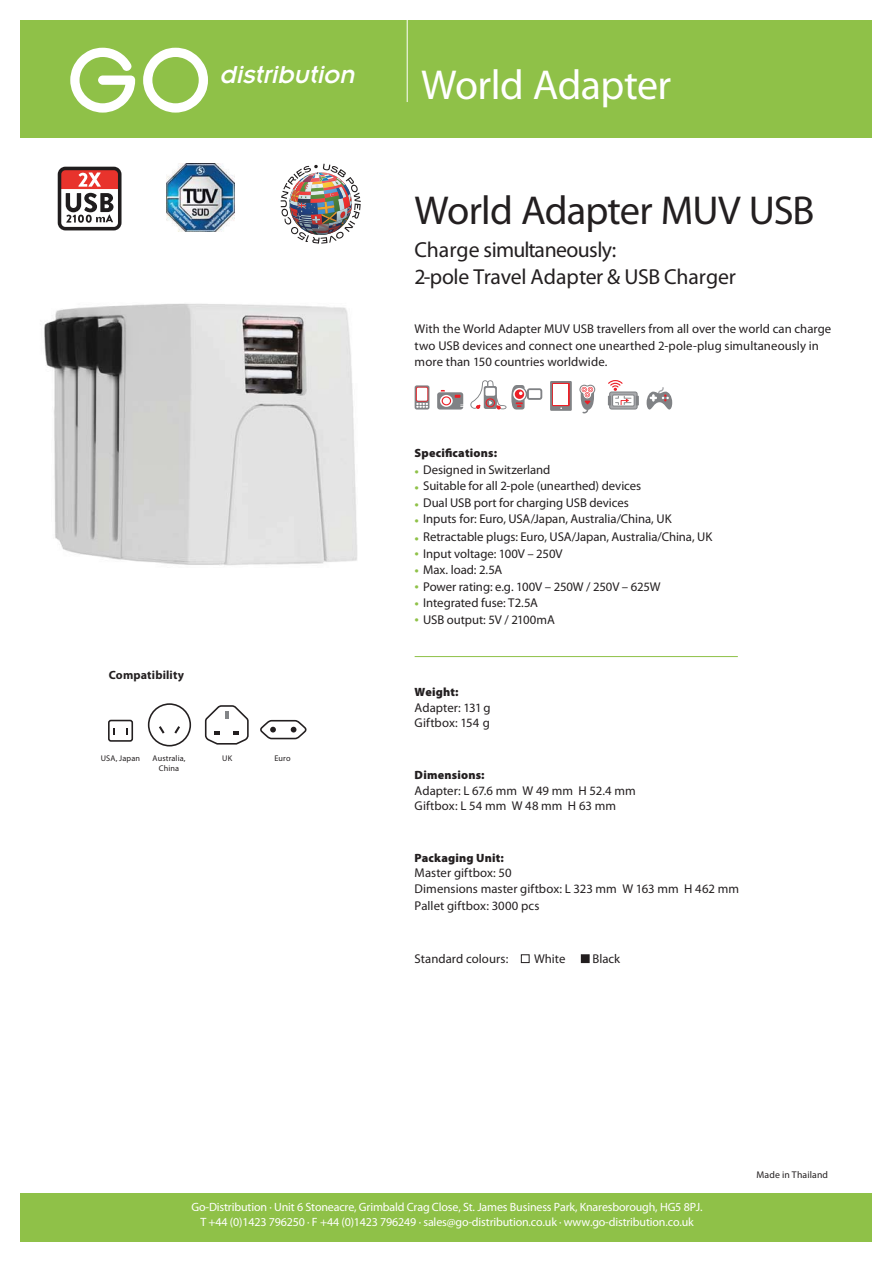
<style>
.page{position:relative;width:893px;height:1263px;background:#fff}
.page>*{position:absolute;margin:0;border:0;box-sizing:border-box;transform-origin:0 0}
.t1{font:132.45px "Spheroids XBRK";color:#fff}
.t2{font:42px "Myriad Pro";letter-spacing:-.01em;color:#fff}
.t3{font:40.5px "Myriad Pro";letter-spacing:-.02em;color:#231f20}
.t4{font:italic 25.2px "Dance";color:#fff}
.t5{font:500 21.75px/27px "Sackers Gothic";letter-spacing:-.015em;color:#231f20}
.t6{font:12.75px/16.5px "Myriad Pro";color:#231f20}
.t7{font:12px/14.4px "Myriad Pro";letter-spacing:-.015em;color:#fff;text-align:center}
.t8{font:900 12px "Myriad Pro";letter-spacing:.015em;color:#231f20}
.t9{font:700 12px "Myriad Pro";letter-spacing:.015em;color:#231f20}
.t10{font:9.75px "Myriad Pro";letter-spacing:.015em;color:#231f20}
.t11{font:8.25px "Myriad Pro";letter-spacing:.015em;color:#231f20}
.t12{font:7.5px "Arial";color:#8fc148}
.s1{font-family:"Arial";font-size:7.5px;color:#8fc148}
</style>
<div class="page">
<img style="left:44px;top:303px;width:313px;height:262px">
<div style="left:20px;top:20px;width:852px;height:117px;background:#8fc148"></div>
<hr style="left:407px;top:17px;width:1px;height:85px;background:#fff">
<div style="left:20px;top:1193px;width:852px;height:49px;background:#8fc148"></div>
<svg style="left:579px;top:385px;width:16px;height:28px"></svg>
<svg style="left:470px;top:380px;width:72px;height:30px"></svg>
<div style="left:529px;top:390px;width:11px;height:8px;background:#fff"></div>
<svg style="left:437px;top:390px;width:26px;height:20px"></svg>
<svg style="left:440px;top:395px;width:13px;height:12px"></svg>
<svg style="left:442px;top:396px;width:9px;height:9px"></svg>
<div style="left:443px;top:398px;width:7px;height:6px;background:#fff;border-radius:50%"></div>
<svg style="left:415px;top:385px;width:14px;height:25px"></svg>
<svg style="left:416px;top:387px;width:12px;height:21px"></svg>
<div style="left:417px;top:388px;width:10px;height:13px;background:#fff"></div>
<div style="left:550px;top:381px;width:22px;height:30px;background:#808285"></div>
<div style="left:552px;top:383px;width:18px;height:23px;background:#ec2027"></div>
<div style="left:553px;top:384px;width:15px;height:21px;background:#fff"></div>
<svg style="left:608px;top:380px;width:31px;height:30px"></svg>
<svg style="left:646px;top:387px;width:26px;height:23px"></svg>
<div style="left:148px;top:703px;width:43px;height:44px;border:2px solid #231f20;border-radius:50%"></div>
<svg style="left:159px;top:726px;width:6px;height:8px"></svg>
<svg style="left:174px;top:726px;width:6px;height:8px"></svg>
<svg style="left:260px;top:719px;width:47px;height:21px"></svg>
<div style="left:108px;top:720px;width:25px;height:22px;border:2px solid #231f20;border-radius:2px"></div>
<svg style="left:204px;top:705px;width:45px;height:40px"></svg>
<hr style="left:415px;top:656px;width:323px;height:1px;background:#8fc148">
<div style="left:521px;top:954px;width:8px;height:9px;border:1px solid #231f20"></div>
<div style="left:581px;top:955px;width:8px;height:8px;background:#221e1f"></div>
<div style="left:581px;top:954px;width:8px;height:9px;border:1px solid #231f20"></div>
<svg style="left:58px;top:167px;width:63px;height:63px"></svg>
<img style="left:281px;top:164px;width:80px;height:80px">
<img style="left:166px;top:164px;width:68px;height:68px">
<h1 class="t1" style="left:66px;top:3px;width:147px">Go</h1>
<h3 class="t4" style="left:219px;top:60px;width:136px">distribution</h3>
<p class="t9" style="left:109px;top:668px;width:77px">Compatibility</p>
<p class="t11" style="left:101px;top:755px;width:41px">USA, Japan</p>
<p class="t11" style="left:153px;top:755px;width:34px">Australia,</p>
<p class="t11" style="left:222px;top:755px;width:11px">UK</p>
<p class="t11" style="left:274px;top:755px;width:18px">Euro</p>
<p class="t11" style="left:159px;top:765px;width:22px">China</p>
<h2 class="t2" style="left:421px;top:69px;width:252px">World Adapter</h2>
<h3 class="t3" style="left:415px;top:195px;width:401px">World Adapter MUV USB</h3>
<h3 class="t5" style="left:415px;top:237px;width:323px">Charge simultaneously:<br>2-pole Travel Adapter &amp; USB Charger</h3>
<p class="t6" style="left:415px;top:322px;width:418px">With the World Adapter MUV USB travellers from all over the world can charge two USB devices and connect one unearthed 2-pole-plug simultaneously in more than 150 countries worldwide.</p>
<p class="t8" style="left:415px;top:446px;width:84px">Specifications:</p>
<p class="t6" style="left:415px;top:462px;width:137px"><span class="s1">●</span> Designed in Switzerland</p>
<p class="t6" style="left:415px;top:479px;width:228px"><span class="s1">●</span> Suitable for all 2-pole (unearthed) devices</p>
<p class="t6" style="left:415px;top:495px;width:216px"><span class="s1">●</span> Dual USB port for charging USB devices</p>
<p class="t6" style="left:415px;top:512px;width:258px"><span class="s1">●</span> Inputs for: Euro, USA/Japan, Australia/China, UK</p>
<p class="t12" style="left:415px;top:549px;width:6px">●</p>
<p class="t6" style="left:423px;top:530px;width:291px">Retractable plugs: Euro, USA/Japan, Australia/China, UK</p>
<p class="t12" style="left:415px;top:534px;width:6px">●</p>
<p class="t6" style="left:423px;top:546px;width:141px">Input voltage: 100V – 250V</p>
<p class="t6" style="left:423px;top:563px;width:81px">Max. load: 2.5A</p>
<p class="t12" style="left:415px;top:566px;width:6px">●</p>
<p class="t6" style="left:423px;top:579px;width:239px">Power rating: e.g. 100V – 250W / 250V – 625W</p>
<p class="t12" style="left:415px;top:582px;width:6px">●</p>
<p class="t6" style="left:423px;top:596px;width:116px">Integrated fuse: T2.5A</p>
<p class="t12" style="left:415px;top:599px;width:6px">●</p>
<p class="t6" style="left:423px;top:612px;width:133px">USB output: 5V / 2100mA</p>
<p class="t12" style="left:415px;top:615px;width:6px">●</p>
<p class="t8" style="left:415px;top:685px;width:46px">Weight:</p>
<p class="t6" style="left:415px;top:701px;width:77px;line-height:15px">Adapter: 131 g<br>Giftbox: 154 g</p>
<p class="t8" style="left:415px;top:768px;width:72px">Dimensions:</p>
<p class="t6" style="left:415px;top:784px;width:222px;line-height:15px">Adapter: L 67.6 mm W 49 mm H 52.4 mm<br>Giftbox: L 54 mm W 48 mm H 63 mm</p>
<p class="t8" style="left:415px;top:851px;width:91px">Packaging Unit:</p>
<p class="t6" style="left:415px;top:865px;width:326px">Master giftbox: 50<br>Dimensions master giftbox: L 323 mm W 163 mm H 462 mm<br>Pallet giftbox: 3000 pcs</p>
<p class="t6" style="left:415px;top:951px;width:95px">Standard colours:</p>
<p class="t6" style="left:534px;top:951px;width:33px">White</p>
<p class="t6" style="left:592px;top:951px;width:29px">Black</p>
<p class="t10" style="left:757px;top:1171px;width:73px">Made in Thailand</p>
<p class="t7" style="left:191px;top:1201px;width:513px">Go-Distribution · Unit 6 Stoneacre, Grimbald Crag Close, St. James Business Park, Knaresborough, HG5 8PJ.<br>T +44 (0)1423 796250 · F +44 (0)1423 796249 · sales@go-distribution.co.uk · www.go-distribution.co.uk</p>
</div>
